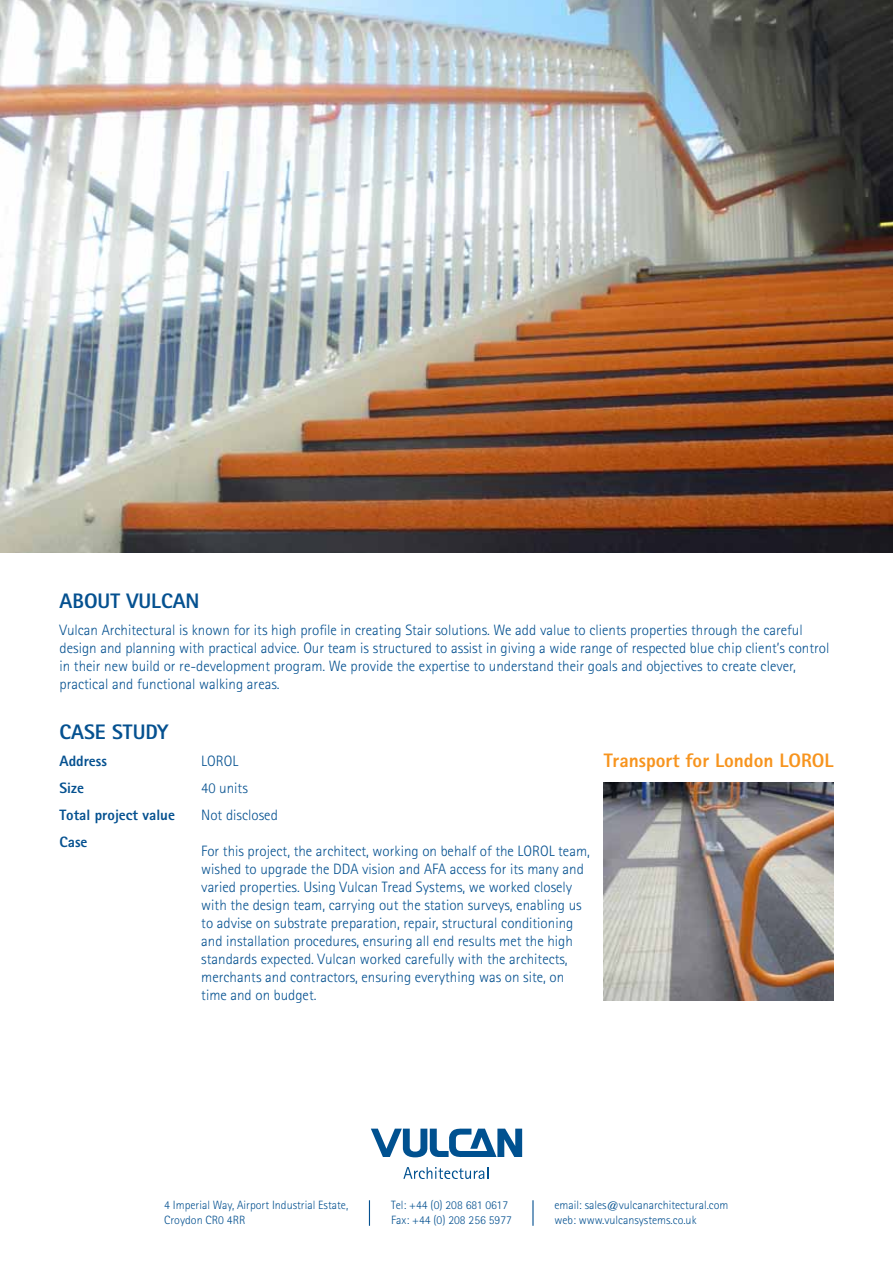
<style>
.page{position:relative;width:893px;height:1263px;background:#fff}
.page>*{position:absolute;margin:0;border:0;box-sizing:border-box;transform-origin:0 0}
.t1{font:800 21px "Rotis Sans Serif";color:#055190}
.t2{font:800 19.5px "Rotis Sans Serif";color:#f7941e}
.t3{font:300 15px/18px "Rotis Sans Serif";color:#055190}
.t4{font:800 15px/27px "Rotis Sans Serif";color:#055190}
.t5{font:300 12px/14.4px "Rotis Sans Serif";color:#055190}
</style>
<div class="page">
<img style="left:0;top:0;width:893px;height:553px">
<svg style="left:369px;top:1200px;width:1px;height:26px"></svg>
<hr style="left:532px;top:1200px;width:2px;height:26px;background:#055190">
<svg style="left:371px;top:1128px;width:151px;height:29px"></svg>
<svg style="left:403px;top:1167px;width:85px;height:12px"></svg>
<img style="left:604px;top:783px;width:229px;height:217px">
<h1 class="t1" style="left:60px;top:587px;width:142px">ABOUT VULCAN</h1>
<p class="t3" style="left:60px;top:620px;width:771px">Vulcan Architectural is known for its high profile in creating Stair solutions. We add value to clients properties through the careful design and planning with practical advice. Our team is structured to assist in giving a wide range of respected blue chip client’s control in their new build or re-development program. We provide the expertise to understand their goals and objectives to create clever, practical and functional walking areas.</p>
<h1 class="t1" style="left:60px;top:719px;width:110px">CASE STUDY</h1>
<p class="t4" style="left:60px;top:747px;width:117px">Address<br>Size<br>Total project value<br>Case</p>
<p class="t3" style="left:201px;top:748px;width:78px;line-height:27px">LOROL<br>40 units<br>Not disclosed</p>
<p class="t3" style="left:201px;top:842px;width:390px">For this project, the architect, working on behalf of the LOROL team, wished to upgrade the DDA vision and AFA access for its many and varied properties. Using Vulcan Tread Systems, we worked closely with the design team, carrying out the station surveys, enabling us to advise on substrate preparation, repair, structural conditioning and installation procedures, ensuring all end results met the high standards expected. Vulcan worked carefully with the architects, merchants and contractors, ensuring everything was on site, on time and on budget.</p>
<h2 class="t2" style="left:604px;top:748px;width:231px">Transport for London LOROL</h2>
<p class="t5" style="left:164px;top:1198px;width:185px">4 Imperial Way, Airport Industrial Estate,<br>Croydon CR0 4RR</p>
<p class="t5" style="left:391px;top:1198px;width:122px">Tel: +44 (0) 208 681 0617<br>Fax: +44 (0) 208 256 5977</p>
<p class="t5" style="left:554px;top:1198px;width:176px">email: sales@vulcanarchitectural.com web: www.vulcansystems.co.uk</p>
</div>
